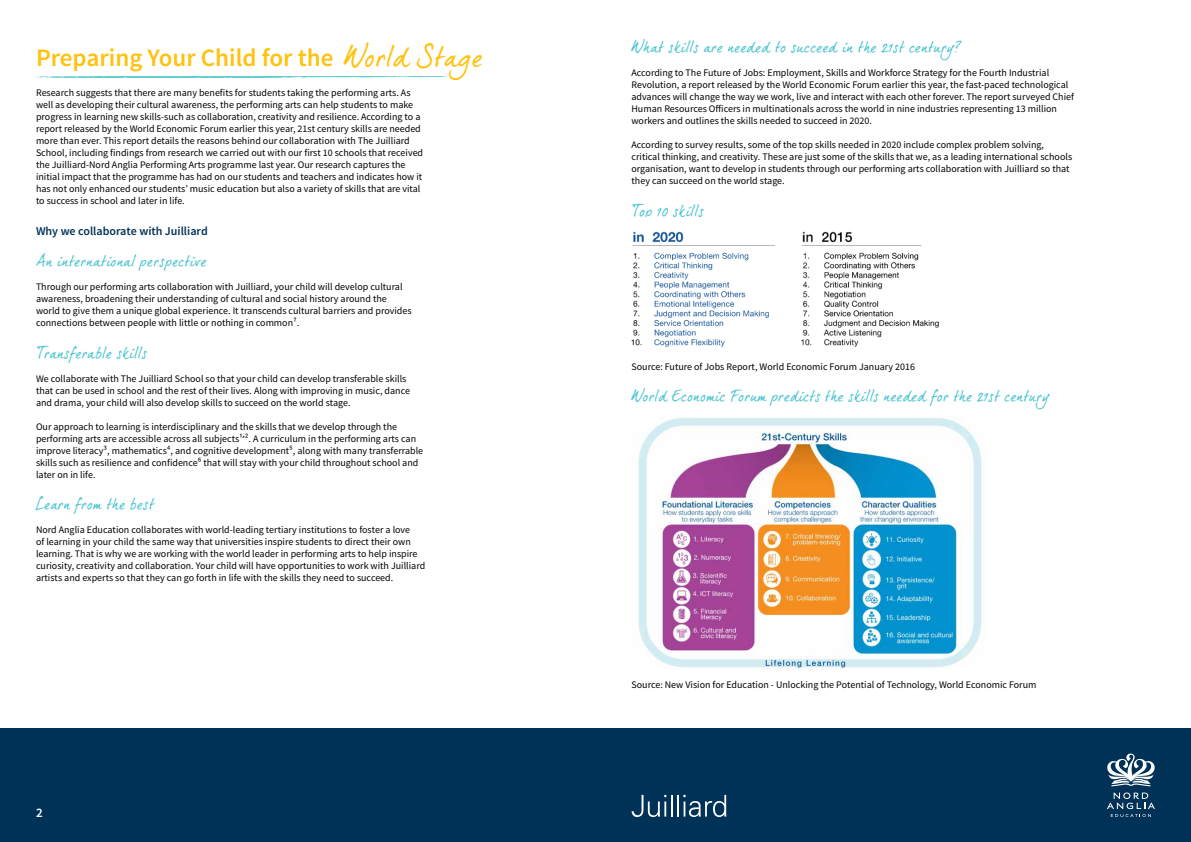
<style>
.page{position:relative;width:1191px;height:842px;background:#fff}
.page>*{position:absolute;margin:0;border:0;box-sizing:border-box;transform-origin:0 0}
.t1{font:600 25px "Source Sans Pro";color:#ffc20e}
.t2{font:16px "dear Joe 5 CASUAL P";color:#4dc4cf}
.t3{font:600 13px "Source Sans Pro";color:#fff}
.t4{font:600 12px "Source Sans Pro";color:#003156}
.t5{font:10px/12px "Source Sans Pro";color:#000}
.s1{font-family:"dear Joe 5 CASUAL P";font-weight:400;font-size:29px}
</style>
<div class="page">
<div style="left:0;top:729px;width:1191px;height:113px;background:#003156"></div>
<svg style="left:631px;top:795px;width:41px;height:22px"></svg>
<hr style="left:677px;top:795px;width:2px;height:21px;background:#fff">
<svg style="left:683px;top:795px;width:43px;height:22px"></svg>
<svg style="left:1107px;top:753px;width:48px;height:33px"></svg>
<svg style="left:1107px;top:792px;width:48px;height:25px"></svg>
<img style="left:631px;top:231px;width:308px;height:116px">
<img style="left:638px;top:417px;width:344px;height:252px">
<svg style="left:37px;top:77px;width:390px;height:1px"></svg>
<h1 class="t1" style="left:36px;top:42px;width:449px">Preparing Your Child for the <span class="s1">World Stage</span></h1>
<p class="t5" style="left:36px;top:87px;width:389px">Research suggests that there are many benefits for students taking the performing arts. As well as developing their cultural awareness, the performing arts can help students to make progress in learning new skills-such as collaboration, creativity and resilience. According to a report released by the World Economic Forum earlier this year, 21st century skills are needed more than ever. This report details the reasons behind our collaboration with The Juilliard School, including findings from research we carried out with our first 10 schools that received the Juilliard-Nord Anglia Performing Arts programme last year. Our research captures the initial impact that the programme has had on our students and teachers and indicates how it has not only enhanced our students’ music education but also a variety of skills that are vital to success in school and later in life.</p>
<p class="t4" style="left:36px;top:224px;width:173px">Why we collaborate with Juilliard</p>
<h2 class="t2" style="left:36px;top:251px;width:173px">An international perspective</h2>
<p class="t5" style="left:36px;top:281px;width:377px">Through our performing arts collaboration with Juilliard, your child will develop cultural awareness, broadening their understanding of cultural and social history around the world to give them a unique global experience. It transcends cultural barriers and provides connections between people with little or nothing in common⁷.</p>
<h2 class="t2" style="left:36px;top:343px;width:113px">Transferable skills</h2>
<p class="t5" style="left:36px;top:372px;width:375px">We collaborate with The Juilliard School so that your child can develop transferable skills that can be used in school and the rest of their lives. Along with improving in music, dance and drama, your child will also develop skills to succeed on the world stage.</p>
<p class="t5" style="left:36px;top:420px;width:389px">Our approach to learning is interdisciplinary and the skills that we develop through the performing arts are accessible across all subjects¹̛². A curriculum in the performing arts can improve literacy³, mathematics⁴, and cognitive development⁵, along with many transferrable skills such as resilience and confidence⁶ that will stay with your child throughout school and later on in life.</p>
<h2 class="t2" style="left:36px;top:494px;width:120px">Learn from the best</h2>
<p class="t5" style="left:36px;top:524px;width:391px">Nord Anglia Education collaborates with world-leading tertiary institutions to foster a love<br>of learning in your child the same way that universities inspire students to direct their own learning. That is why we are working with the world leader in performing arts to help inspire curiosity, creativity and collaboration. Your child will have opportunities to work with Juilliard artists and experts so that they can go forth in life with the skills they need to succeed.</p>
<h3 class="t3" style="left:36px;top:804px;width:8px">2</h3>
<h2 class="t2" style="left:631px;top:37px;width:331px">What skills are needed to succeed in the 21st century?</h2>
<p class="t5" style="left:631px;top:67px;width:444px">According to The Future of Jobs: Employment, Skills and Workforce Strategy for the Fourth Industrial Revolution, a report released by the World Economic Forum earlier this year, the fast-paced technological advances will change the way we work, live and interact with each other forever. The report surveyed Chief Human Resources Officers in multinationals across the world in nine industries representing 13 million workers and outlines the skills needed to succeed in 2020.</p>
<p class="t5" style="left:631px;top:139px;width:442px">According to survey results, some of the top skills needed in 2020 include complex problem solving, critical thinking, and creativity. These are just some of the skills that we, as a leading international schools organisation, want to develop in students through our performing arts collaboration with Juilliard so that they can succeed on the world stage.</p>
<h2 class="t2" style="left:631px;top:201px;width:74px">Top 10 skills</h2>
<p class="t5" style="left:631px;top:361px;width:285px">Source: Future of Jobs Report, World Economic Forum January 2016</p>
<h2 class="t2" style="left:631px;top:387px;width:420px">World Economic Forum predicts the skills needed for the 21st century</h2>
<p class="t5" style="left:631px;top:678px;width:406px">Source: New Vision for Education - Unlocking the Potential of Technology, World Economic Forum</p>
</div>
